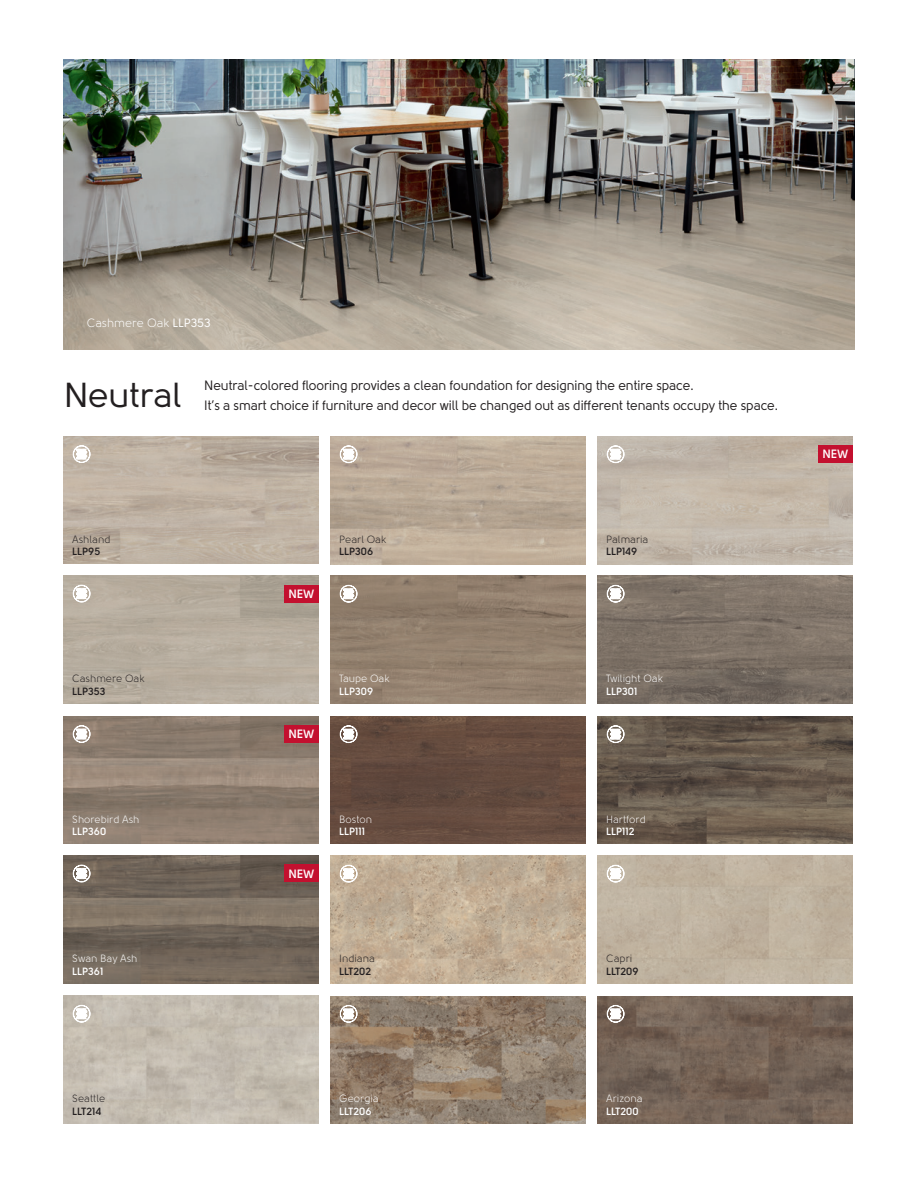
<style>
.page{position:relative;width:918px;height:1188px;background:#fff}
.page>*{position:absolute;margin:0;border:0;box-sizing:border-box;transform-origin:0 0}
.t1{font:34.5px "Solomon";color:#231f20}
.t2{font:13.5px "Solomon";color:#231f20;scale:.95 1}
.t3{font:12px "Solomon";color:#fff}
.t4{font:700 12px "Solomon";letter-spacing:-.015em;color:#fff}
.t5{font:10.5px "Solomon";color:#fff}
.t6{font:10.5px "Solomon";color:#231f20}
.t7{font:700 10.5px "Solomon";color:#fff}
.t8{font:700 10.5px "Solomon";color:#231f20}
.s1{font-style:inherit}
</style>
<div class="page">
<img style="left:64px;top:59px;width:790px;height:291px">
<img style="left:64px;top:856px;width:255px;height:127px">
<svg style="left:73px;top:865px;width:17px;height:17px"></svg>
<img style="left:64px;top:576px;width:255px;height:127px">
<svg style="left:73px;top:585px;width:17px;height:17px"></svg>
<img style="left:64px;top:716px;width:255px;height:128px">
<svg style="left:73px;top:725px;width:17px;height:18px"></svg>
<img style="left:64px;top:436px;width:255px;height:128px">
<svg style="left:73px;top:445px;width:17px;height:18px"></svg>
<img style="left:331px;top:856px;width:255px;height:127px">
<svg style="left:340px;top:865px;width:17px;height:17px"></svg>
<img style="left:331px;top:576px;width:255px;height:128px">
<svg style="left:340px;top:585px;width:17px;height:18px"></svg>
<img style="left:331px;top:716px;width:255px;height:128px">
<svg style="left:340px;top:725px;width:17px;height:18px"></svg>
<svg style="left:340px;top:445px;width:17px;height:18px"></svg>
<img style="left:598px;top:856px;width:255px;height:127px">
<svg style="left:607px;top:865px;width:17px;height:17px"></svg>
<img style="left:598px;top:576px;width:255px;height:128px">
<svg style="left:607px;top:585px;width:17px;height:18px"></svg>
<img style="left:598px;top:716px;width:255px;height:128px">
<svg style="left:607px;top:725px;width:17px;height:18px"></svg>
<img style="left:598px;top:436px;width:255px;height:128px">
<svg style="left:607px;top:445px;width:17px;height:18px"></svg>
<svg style="left:73px;top:1005px;width:17px;height:18px"></svg>
<img style="left:331px;top:996px;width:255px;height:128px">
<svg style="left:340px;top:1005px;width:17px;height:18px"></svg>
<img style="left:598px;top:996px;width:255px;height:128px">
<svg style="left:607px;top:1005px;width:17px;height:18px"></svg>
<div style="left:819px;top:445px;width:34px;height:18px;background:#c3102f"></div>
<div style="left:285px;top:585px;width:34px;height:17px;background:#c3102f"></div>
<div style="left:285px;top:725px;width:34px;height:18px;background:#c3102f"></div>
<div style="left:285px;top:865px;width:34px;height:17px;background:#c3102f"></div>
<p class="t3" style="left:87px;top:316px;width:125px">Cashmere Oak <span class="s1">LLP353</span></p>
<p class="t1" style="left:64px;top:376px;width:119px">Neutral</p>
<p class="t2" style="left:204px;top:378px;width:517px">Neutral-colored flooring provides a clean foundation for designing the entire space.</p>
<p class="t2" style="left:204px;top:398px;width:605px">It’s a smart choice if furniture and decor will be changed out as different tenants occupy the space.</p>
<p class="t6" style="left:72px;top:533px;width:40px">Ashland</p>
<p class="t8" style="left:72px;top:545px;width:30px">LLP95</p>
<p class="t6" style="left:339px;top:533px;width:49px">Pearl Oak</p>
<p class="t8" style="left:339px;top:546px;width:36px">LLP306</p>
<p class="t6" style="left:606px;top:533px;width:44px">Palmaria</p>
<p class="t8" style="left:606px;top:546px;width:33px">LLP149</p>
<p class="t4" style="left:288px;top:587px;width:27px">NEW</p>
<p class="t6" style="left:72px;top:673px;width:74px">Cashmere Oak</p>
<p class="t8" style="left:72px;top:685px;width:35px">LLP353</p>
<p class="t5" style="left:339px;top:673px;width:52px">Taupe Oak</p>
<p class="t7" style="left:339px;top:685px;width:36px">LLP309</p>
<p class="t5" style="left:606px;top:673px;width:58px">Twilight Oak</p>
<p class="t7" style="left:606px;top:685px;width:33px">LLP301</p>
<p class="t4" style="left:288px;top:727px;width:27px">NEW</p>
<p class="t5" style="left:72px;top:813px;width:69px">Shorebird Ash</p>
<p class="t7" style="left:72px;top:825px;width:36px">LLP360</p>
<p class="t5" style="left:339px;top:813px;width:34px">Boston</p>
<p class="t7" style="left:339px;top:826px;width:27px">LLP111</p>
<p class="t5" style="left:606px;top:813px;width:41px">Hartford</p>
<p class="t7" style="left:606px;top:826px;width:30px">LLP112</p>
<p class="t4" style="left:288px;top:867px;width:27px">NEW</p>
<p class="t5" style="left:72px;top:953px;width:67px">Swan Bay Ash</p>
<p class="t7" style="left:72px;top:965px;width:33px">LLP361</p>
<p class="t6" style="left:339px;top:953px;width:37px">Indiana</p>
<p class="t8" style="left:339px;top:965px;width:34px">LLT202</p>
<p class="t6" style="left:606px;top:953px;width:27px">Capri</p>
<p class="t8" style="left:606px;top:965px;width:34px">LLT209</p>
<p class="t4" style="left:822px;top:447px;width:27px">NEW</p>
<p class="t6" style="left:72px;top:1093px;width:35px">Seattle</p>
<p class="t8" style="left:72px;top:1105px;width:31px">LLT214</p>
<p class="t5" style="left:339px;top:1093px;width:41px">Georgia</p>
<p class="t7" style="left:339px;top:1105px;width:34px">LLT206</p>
<p class="t5" style="left:606px;top:1093px;width:38px">Arizona</p>
<p class="t7" style="left:606px;top:1105px;width:34px">LLT200</p>
</div>
